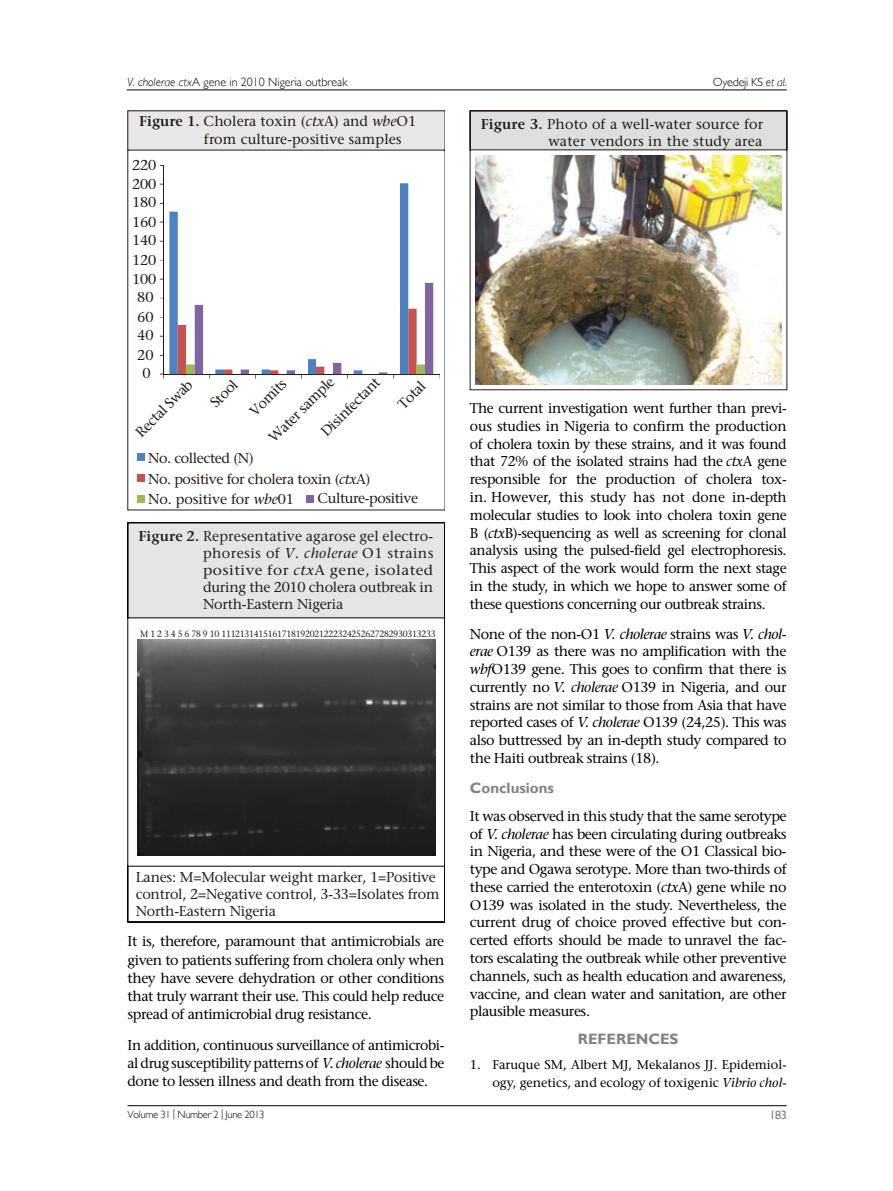
<style>
.page{position:relative;width:893px;height:1191px;background:#fff}
.page>*{position:absolute;margin:0;border:0;box-sizing:border-box;transform-origin:0 0}
.t1{font:700 15px "Gill Sans";color:#808285}
.t2{font:500 14.25px/17.7px "Stone Serif Std";letter-spacing:-.03em;color:#000;text-align:justify}
.t3{font:500 14.25px/17.1px "Stone Serif Std";letter-spacing:-.015em;color:#202020}
.t4{font:500 14.25px/17.1px "Stone Serif Std";letter-spacing:-.005em;color:#231b16}
.t5{font:500 14.25px/20.2px "Stone Serif Std";letter-spacing:-.03em;color:#231b16}
.t6{font:500 14.25px/17.1px "Stone Serif Std";letter-spacing:.015em;color:#231a16;text-align:right}
.t7{font:500 12.75px/18.5px "Stone Serif Std";color:#000;text-align:right}
.t8{font:300 12px "Gill Sans";color:#000}
.t9{font:300 12px "Gill Sans";letter-spacing:-.02em;color:#000}
.t10{font:12px "Gill Sans";color:#808285}
.t11{font:300 10.5px "Gill Sans";letter-spacing:-.03em;color:#000}
.t12{font:500 9.15px "Stone Serif Std";letter-spacing:-.03em;color:#202020;scale:.93 1}
.s1{font-style:italic}
.s2{font-weight:600}
</style>
<div class="page">
<hr style="left:127px;top:90px;width:660px;height:1px;background:#000">
<hr style="left:128px;top:1105px;width:659px;height:1px;background:#000">
<svg style="left:128px;top:111px;width:317px;height:399px"></svg>
<svg style="left:128px;top:522px;width:317px;height:400px"></svg>
<img style="left:138px;top:639px;width:298px;height:216px">
<svg style="left:470px;top:111px;width:317px;height:279px"></svg>
<img style="left:475px;top:155px;width:306px;height:230px">
<p class="t8" style="left:127px;top:75px;width:222px"><span class="s1">V. cholerae ctx</span>A gene in 2010 Nigeria outbreak</p>
<p class="t9" style="left:713px;top:75px;width:75px">Oyedeji KS <span class="s1">et al.</span></p>
<p class="t4" style="left:204px;top:113px;width:214px;text-indent:-65px"><span class="s2">Figure 1.</span> Cholera toxin (<span class="s1">ctx</span>A) and <span class="s1">wbe</span>O1 from culture-positive samples</p>
<p class="t4" style="left:132px;top:156px;width:26px">220</p>
<p class="t4" style="left:132px;top:175px;width:26px">200</p>
<p class="t4" style="left:132px;top:194px;width:26px">180</p>
<p class="t4" style="left:132px;top:213px;width:26px">160</p>
<p class="t4" style="left:132px;top:232px;width:26px">140</p>
<p class="t4" style="left:132px;top:251px;width:26px">120</p>
<p class="t4" style="left:132px;top:270px;width:26px">100</p>
<p class="t4" style="left:137px;top:289px;width:18px">80</p>
<p class="t4" style="left:137px;top:308px;width:18px">60</p>
<p class="t4" style="left:137px;top:327px;width:18px">40</p>
<p class="t4" style="left:137px;top:346px;width:18px">20</p>
<p class="t4" style="left:142px;top:365px;width:10px">0</p>
<p class="t4" style="left:317px;top:428px;width:78px;rotate:-45deg">Disinfectant</p>
<p class="t4" style="left:394px;top:400px;width:34px;rotate:-45deg">Total</p>
<p class="t5" style="left:148px;top:448px;width:224px">No. collected (N)<br>No. positive for cholera toxin (<span class="s1">ctx</span>A)<br>No. positive for <span class="s1">wbe</span>01</p>
<p class="t4" style="left:265px;top:434px;width:88px;rotate:-45deg">Water sample</p>
<p class="t4" style="left:132px;top:428px;width:75px;rotate:-45deg">Rectal Swab</p>
<p class="t4" style="left:207px;top:399px;width:33px;rotate:-45deg">Stool</p>
<p class="t4" style="left:246px;top:407px;width:47px;rotate:-45deg">Vomits</p>
<p class="t5" style="left:318px;top:488px;width:102px">Culture-positive</p>
<p class="t3" style="left:203px;top:527px;width:232px;text-align:justify;text-indent:-64px"><span class="s2">Figure 2.</span> Representative agarose gel electro&shy;phoresis of <span class="s1">V. cholerae</span> O1 strains positive for <span class="s1">ctx</span>A gene, isolated during the 2010 cholera outbreak in North-Eastern Nigeria</p>
<p class="t12" style="left:140px;top:628px;width:319px">M 1 2 3 4 5 6 78 9 10 1112131415161718192021222324252627282930313233</p>
<p class="t3" style="left:136px;top:868px;width:305px">Lanes: M=Molecular weight marker, 1=Positive control, 2=Negative control, 3-33=Isolates from<br>North-Eastern Nigeria</p>
<p class="t2" style="left:128px;top:932px;width:318px;line-height:18.3px">It is, therefore, paramount that antimicrobials are given to patients suffering from cholera only when they have severe dehydration or other conditions that truly warrant their use. This could help reduce spread of antimicrobial drug resistance.</p>
<p class="t2" style="left:128px;top:1035px;width:318px;line-height:18.3px">In addition, continuous surveillance of antimicrobi&shy;al drug susceptibility patterns of <span class="s1">V. cholerae</span> should be done to lessen illness and death from the disease.</p>
<p class="t6" style="left:481px;top:115px;width:284px"><span class="s2">Figure 3.</span> Photo of a well-water source for water vendors in the study area</p>
<p class="t2" style="left:470px;top:399px;width:318px">The current investigation went further than previ&shy;ous studies in Nigeria to confirm the production of cholera toxin by these strains, and it was found that 72% of the isolated strains had the <span class="s1">ctx</span>A gene responsible for the production of cholera tox&shy;in. However, this study has not done in-depth molecular studies to look into cholera toxin gene B (<span class="s1">ctx</span>B)-sequencing as well as screening for clonal analysis using the pulsed-field gel electrophoresis.<br>This aspect of the work would form the next stage in the study, in which we hope to answer some of these questions concerning our outbreak strains.</p>
<p class="t2" style="left:470px;top:625px;width:318px">None of the non-O1 <span class="s1">V. cholerae</span> strains was <span class="s1">V. chol&shy;erae</span> O139 as there was no amplification with the <span class="s1">wbf</span>O139 gene. This goes to confirm that there is currently no <span class="s1">V. cholerae</span> O139 in Nigeria, and our strains are not similar to those from Asia that have reported cases of <span class="s1">V. cholerae</span> O139 (24,25). This was also buttressed by an in-depth study compared to the Haiti outbreak strains (18).</p>
<p class="t1" style="left:470px;top:778px;width:86px">Conclusions</p>
<p class="t2" style="left:470px;top:807px;width:318px">It was observed in this study that the same serotype of <span class="s1">V. cholerae</span> has been circulating during outbreaks in Nigeria, and these were of the O1 Classical bio&shy;type and Ogawa serotype. More than two-thirds of these carried the enterotoxin (<span class="s1">ctx</span>A) gene while no O139 was isolated in the study. Nevertheless, the current drug of choice proved effective but con&shy;certed efforts should be made to unravel the fac&shy;tors escalating the outbreak while other preventive channels, such as health education and awareness, vaccine, and clean water and sanitation, are other plausible measures.</p>
<p class="t1" style="left:578px;top:1030px;width:102px">REFERENCES</p>
<p class="t7" style="left:470px;top:1055px;width:318px">1. Faruque SM, Albert MJ, Mekalanos JJ. Epidemiol&shy;ogy, genetics, and ecology of toxigenic <span class="s1">Vibrio chol-</span></p>
<p class="t11" style="left:128px;top:1108px;width:138px">Volume 31 | Number 2 | June 2013</p>
<p class="t10" style="left:769px;top:1107px;width:19px">183</p>
</div>
